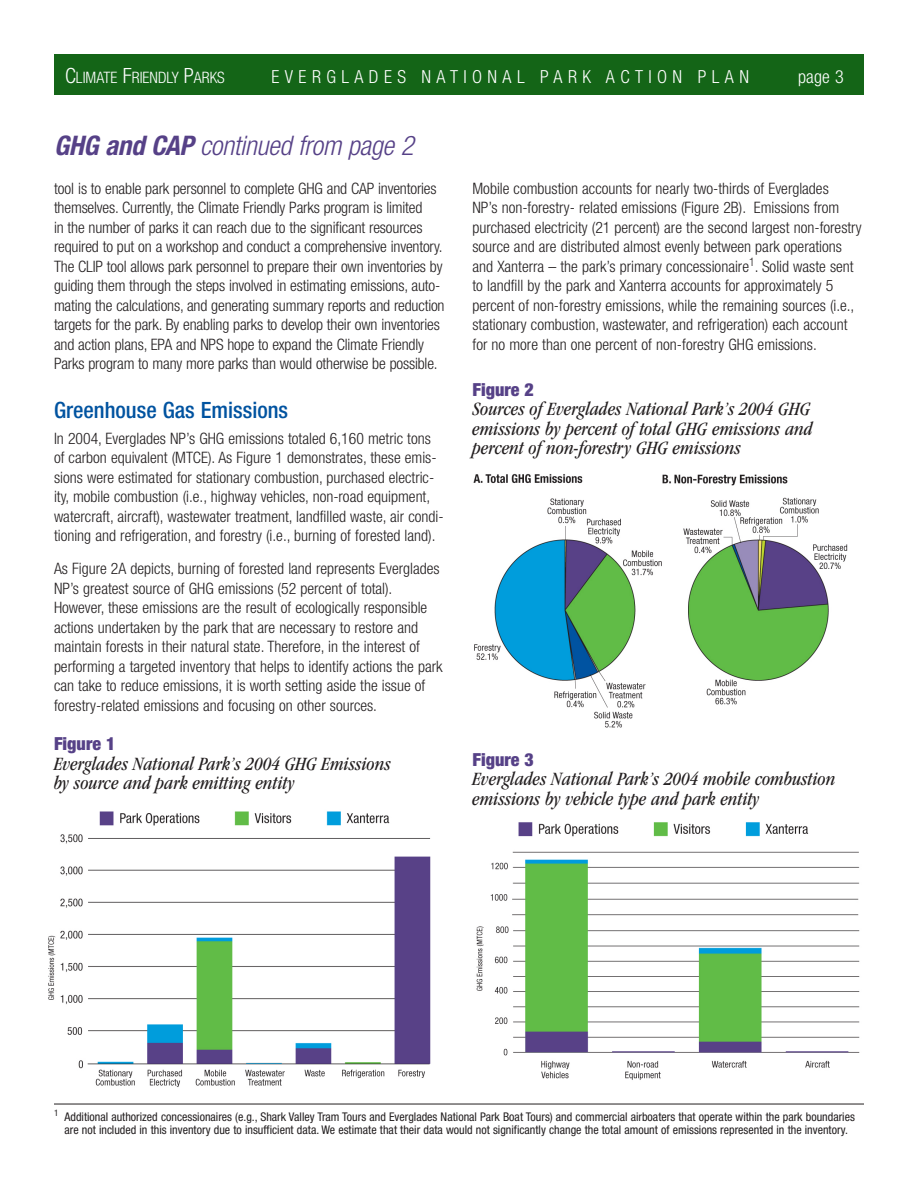
<style>
.page{position:relative;width:918px;height:1188px;background:#fff}
.page>*{position:absolute;margin:0;border:0;box-sizing:border-box;transform-origin:0 0}
.t1{font:italic 300 condensed 27px "Helvetica Neue";letter-spacing:-.01em;color:#564187}
.t2{font:500 condensed 22.5px "Helvetica Neue";color:#0153a0}
.t3{font:italic condensed 19.5px/19.5px "Garamond IT Cby BT";color:#231f20}
.t4{font:300 condensed 18px "Helvetica Neue";letter-spacing:.3em;color:#fff}
.t5{font:900 condensed 18px "Helvetica Neue";color:#564187}
.t6{font:300 condensed 15.75px/19.5px "Helvetica Neue";color:#231f20}
.t7{font:300 condensed 15.75px "Helvetica Neue";color:#fff}
.t8{font:condensed 12px/13.5px "Helvetica Neue";color:#231f20;text-align:center}
.s1{font-size:21px}
.s2{font-weight:700}
</style>
<div class="page">
<div style="left:54px;top:54px;width:810px;height:40px;background:#146517"></div>
<img style="left:48px;top:811px;width:383px;height:276px">
<img style="left:473px;top:473px;width:375px;height:255px">
<hr style="left:54px;top:1104px;width:810px;height:1px;background:#231f20">
<img style="left:476px;top:822px;width:384px;height:258px">
<p class="t7" style="left:65px;top:68px;width:161px"><span class="s1">C</span>LIMATE <span class="s1">F</span>RIENDLY <span class="s1">P</span>ARKS</p>
<p class="t4" style="left:272px;top:66px;width:479px">EVERGLADES NATIONAL PARK ACTION PLAN</p>
<p class="t4" style="left:798px;top:66px;width:47px">page 3</p>
<h1 class="t1" style="left:54px;top:130px;width:361px"><span class="s2">GHG and CAP</span> continued from page 2</h1>
<p class="t6" style="left:54px;top:178px;width:392px">tool is to enable park personnel to complete GHG and CAP inventories themselves. Currently, the Climate Friendly Parks program is limited<br>in the number of parks it can reach due to the significant resources required to put on a workshop and conduct a comprehensive inventory.<br>The CLIP tool allows park personnel to prepare their own inventories by guiding them through the steps involved in estimating emissions, auto&shy;mating the calculations, and generating summary reports and reduction targets for the park. By enabling parks to develop their own inventories and action plans, EPA and NPS hope to expand the Climate Friendly Parks program to many more parks than would otherwise be possible.</p>
<h3 class="t2" style="left:54px;top:396px;width:236px">Greenhouse Gas Emissions</h3>
<p class="t6" style="left:54px;top:428px;width:391px">In 2004, Everglades NP’s GHG emissions totaled 6,160 metric tons of carbon equivalent (MTCE). As Figure 1 demonstrates, these emis&shy;sions were estimated for stationary combustion, purchased electric&shy;ity, mobile combustion (i.e., highway vehicles, non-road equipment, watercraft, aircraft), wastewater treatment, landfilled waste, air condi&shy;tioning and refrigeration, and forestry (i.e., burning of forested land).</p>
<p class="t6" style="left:54px;top:559px;width:390px">As Figure 2A depicts, burning of forested land represents Everglades NP’s greatest source of GHG emissions (52 percent of total).<br>However, these emissions are the result of ecologically responsible actions undertaken by the park that are necessary to restore and maintain forests in their natural state. Therefore, in the interest of performing a targeted inventory that helps to identify actions the park can take to reduce emissions, it is worth setting aside the issue of forestry-related emissions and focusing on other sources.</p>
<p class="t5" style="left:54px;top:733px;width:63px">Figure 1</p>
<p class="t3" style="left:54px;top:754px;width:339px">Everglades National Park’s 2004 GHG Emissions by source and park emitting entity</p>
<p class="t6" style="left:472px;top:178px;width:391px">Mobile combustion accounts for nearly two-thirds of Everglades<br>NP’s non-forestry- related emissions (Figure 2B). Emissions from purchased electricity (21 percent) are the second largest non-forestry source and are distributed almost evenly between park operations and Xanterra – the park’s primary concessionaire<sup>1</sup>. Solid waste sent to landfill by the park and Xanterra accounts for approximately 5 percent of non-forestry emissions, while the remaining sources (i.e., stationary combustion, wastewater, and refrigeration) each account for no more than one percent of non-forestry GHG emissions.</p>
<p class="t5" style="left:472px;top:378px;width:63px">Figure 2</p>
<p class="t3" style="left:472px;top:399px;width:342px">Sources of Everglades National Park’s 2004 GHG emissions by percent of total GHG emissions and percent of non-forestry GHG emissions</p>
<p class="t5" style="left:472px;top:748px;width:63px">Figure 3</p>
<p class="t3" style="left:472px;top:769px;width:365px">Everglades National Park’s 2004 mobile combustion emissions by vehicle type and park entity</p>
<p class="t8" style="left:54px;top:1110px;width:802px"><sup>1</sup> Additional authorized concessionaires (e.g., Shark Valley Tram Tours and Everglades National Park Boat Tours) and commercial airboaters that operate within the park boundaries are not included in this inventory due to insufficient data. We estimate that their data would not significantly change the total amount of emissions represented in the inventory.</p>
</div>
